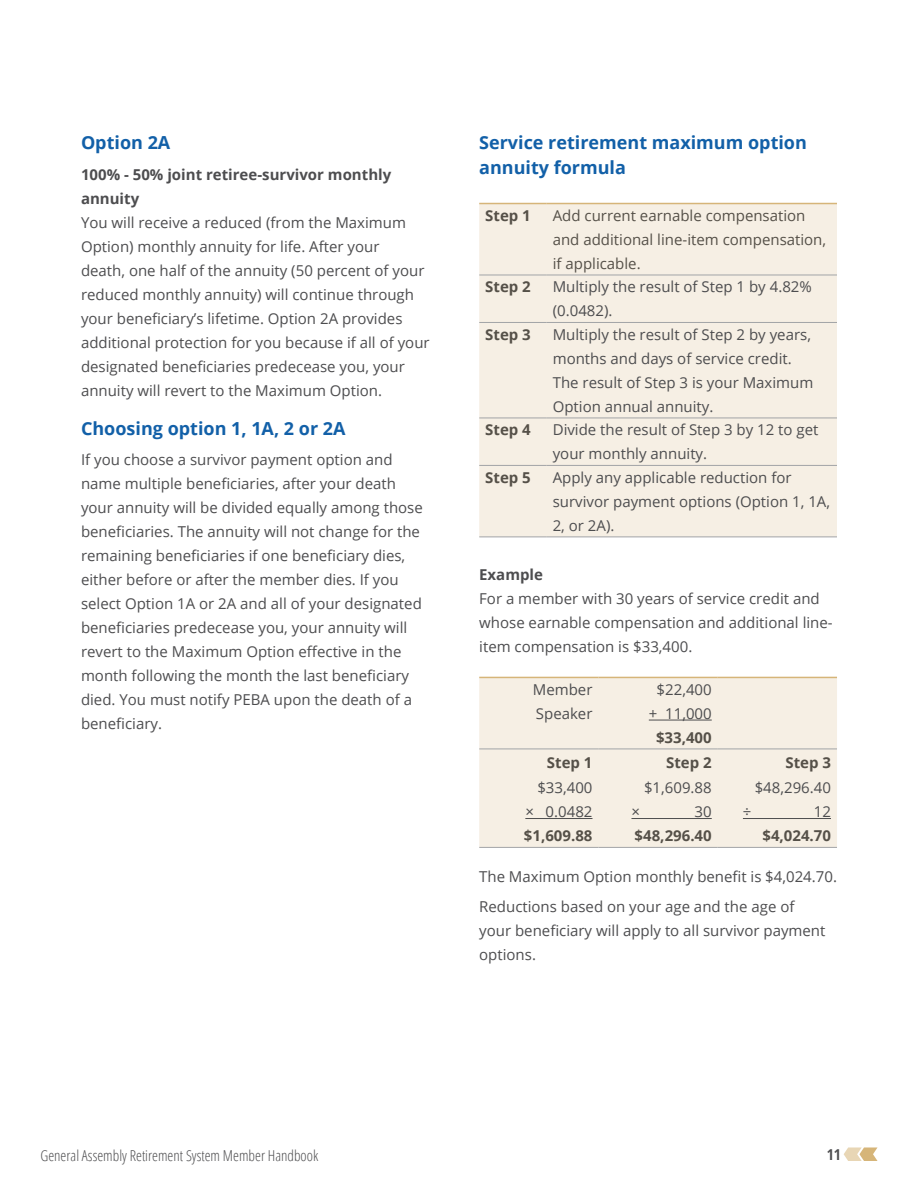
<style>
.page{position:relative;width:918px;height:1188px;background:#fff}
.page>*{position:absolute;margin:0;border:0;box-sizing:border-box;transform-origin:0 0}
.t1{font:700 18px/25.5px "Open Sans";color:#1260a8}
.t2{font:15px/24px "Open Sans";color:#4d4d4f}
.t3{font:15px/24px "Open Sans";color:#555048}
.t4{font:700 15px "Open Sans";color:#555048}
.t5{font:700 15px/24px "Open Sans";color:#4d4d4f}
.t6{font:300 condensed 15px "Open Sans";color:#4d4d4f}
.t7{font:700 condensed 15px "Open Sans";color:#4d4d4f}
</style>
<div class="page">
<svg style="left:844px;top:1147px;width:34px;height:14px"></svg>
<div style="left:479px;top:204px;width:358px;height:333px;background:#f6efe4"></div>
<hr style="left:479px;top:203px;width:68px;height:1px;background:#d6b579">
<hr style="left:547px;top:203px;width:290px;height:1px;background:#d6b579">
<hr style="left:479px;top:275px;width:68px;height:1px;background:#a2a4a7">
<hr style="left:547px;top:275px;width:290px;height:1px;background:#a2a4a7">
<hr style="left:479px;top:322px;width:68px;height:1px;background:#a2a4a7">
<hr style="left:547px;top:322px;width:290px;height:1px;background:#a2a4a7">
<hr style="left:479px;top:418px;width:68px;height:1px;background:#a2a4a7">
<hr style="left:547px;top:418px;width:290px;height:1px;background:#a2a4a7">
<hr style="left:479px;top:465px;width:68px;height:1px;background:#a2a4a7">
<hr style="left:547px;top:465px;width:290px;height:1px;background:#a2a4a7">
<hr style="left:479px;top:537px;width:68px;height:1px;background:#a2a4a7">
<hr style="left:547px;top:537px;width:290px;height:1px;background:#a2a4a7">
<div style="left:479px;top:678px;width:358px;height:169px;background:#f6efe4"></div>
<hr style="left:479px;top:677px;width:120px;height:1px;background:#d6b579">
<hr style="left:599px;top:677px;width:119px;height:1px;background:#d6b579">
<hr style="left:718px;top:677px;width:119px;height:1px;background:#d6b579">
<hr style="left:479px;top:749px;width:120px;height:1px;background:#a2a4a7">
<hr style="left:599px;top:749px;width:119px;height:1px;background:#a2a4a7">
<hr style="left:718px;top:749px;width:119px;height:1px;background:#a2a4a7">
<hr style="left:479px;top:847px;width:120px;height:1px;background:#a2a4a7">
<hr style="left:599px;top:847px;width:119px;height:1px;background:#a2a4a7">
<hr style="left:718px;top:847px;width:119px;height:1px;background:#a2a4a7">
<hr style="left:649px;top:720px;width:63px;height:1px;background:#4d4d4f">
<hr style="left:525px;top:818px;width:68px;height:1px;background:#4d4d4f">
<hr style="left:631px;top:818px;width:81px;height:1px;background:#4d4d4f">
<hr style="left:743px;top:818px;width:88px;height:1px;background:#4d4d4f">
<p class="t1" style="left:81px;top:129px;width:91px">Option 2A</p>
<p class="t5" style="left:81px;top:162px;width:312px">100% - 50% joint retiree-survivor monthly annuity</p>
<p class="t2" style="left:81px;top:210px;width:350px">You will receive a reduced (from the Maximum Option) monthly annuity for life. After your<br>death, one half of the annuity (50 percent of your reduced monthly annuity) will continue through your beneficiary’s lifetime. Option 2A provides additional protection for you because if all of your designated beneficiaries predecease you, your annuity will revert to the Maximum Option.</p>
<p class="t1" style="left:81px;top:415px;width:266px">Choosing option 1, 1A, 2 or 2A</p>
<p class="t2" style="left:81px;top:447px;width:343px">If you choose a survivor payment option and name multiple beneficiaries, after your death your annuity will be divided equally among those beneficiaries. The annuity will not change for the remaining beneficiaries if one beneficiary dies, either before or after the member dies. If you select Option 1A or 2A and all of your designated beneficiaries predecease you, your annuity will revert to the Maximum Option effective in the month following the month the last beneficiary died. You must notify PEBA upon the death of a beneficiary.</p>
<p class="t1" style="left:479px;top:129px;width:329px">Service retirement maximum option annuity formula</p>
<p class="t4" style="left:485px;top:205px;width:47px">Step 1</p>
<p class="t3" style="left:553px;top:203px;width:275px">Add current earnable compensation and additional line-item compensation, if applicable.</p>
<p class="t4" style="left:485px;top:276px;width:47px">Step 2</p>
<p class="t2" style="left:553px;top:275px;width:261px">Multiply the result of Step 1 by 4.82% (0.0482).</p>
<p class="t4" style="left:485px;top:324px;width:47px">Step 3</p>
<p class="t2" style="left:553px;top:322px;width:262px">Multiply the result of Step 2 by years, months and days of service credit.<br>The result of Step 3 is your Maximum<br>Option annual annuity.</p>
<p class="t4" style="left:485px;top:419px;width:47px">Step 4</p>
<p class="t2" style="left:553px;top:418px;width:267px">Divide the result of Step 3 by 12 to get your monthly annuity.</p>
<p class="t4" style="left:485px;top:467px;width:47px">Step 5</p>
<p class="t2" style="left:553px;top:465px;width:279px">Apply any applicable reduction for survivor payment options (Option 1, 1A,<br>2, or 2A).</p>
<p class="t5" style="left:479px;top:562px;width:65px">Example</p>
<p class="t2" style="left:479px;top:586px;width:355px">For a member with 30 years of service credit and whose earnable compensation and additional line&shy;item compensation is $33,400.</p>
<p class="t2" style="left:533px;top:677px;width:61px">Member<br>Speaker</p>
<p class="t2" style="left:649px;top:677px;width:64px;text-align:center">$22,400 + 11,000</p>
<p class="t4" style="left:656px;top:727px;width:57px">$33,400</p>
<p class="t4" style="left:547px;top:752px;width:47px">Step 1</p>
<p class="t4" style="left:666px;top:752px;width:47px">Step 2</p>
<p class="t4" style="left:785px;top:752px;width:47px">Step 3</p>
<p class="t2" style="left:525px;top:776px;width:69px;text-align:right">$33,400 × 0.0482</p>
<p class="t4" style="left:524px;top:825px;width:70px">$1,609.88</p>
<p class="t2" style="left:644px;top:776px;width:69px">$1,609.88</p>
<p class="t2" style="left:755px;top:776px;width:78px">$48,296.40</p>
<p class="t2" style="left:631px;top:800px;width:10px">×</p>
<p class="t2" style="left:695px;top:800px;width:19px">30</p>
<p class="t4" style="left:635px;top:825px;width:79px">$48,296.40</p>
<p class="t2" style="left:743px;top:800px;width:10px">÷</p>
<p class="t2" style="left:814px;top:800px;width:19px">12</p>
<p class="t4" style="left:762px;top:825px;width:70px">$4,024.70</p>
<p class="t2" style="left:479px;top:860px;width:359px;line-height:30.8px">The Maximum Option monthly benefit is $4,024.70.<br>Reductions based on your age and the age of</p>
<p class="t2" style="left:479px;top:918px;width:348px">your beneficiary will apply to all survivor payment options.</p>
<p class="t6" style="left:40px;top:1145px;width:279px">General Assembly Retirement System Member Handbook</p>
<p class="t7" style="left:827px;top:1144px;width:15px">11</p>
</div>
